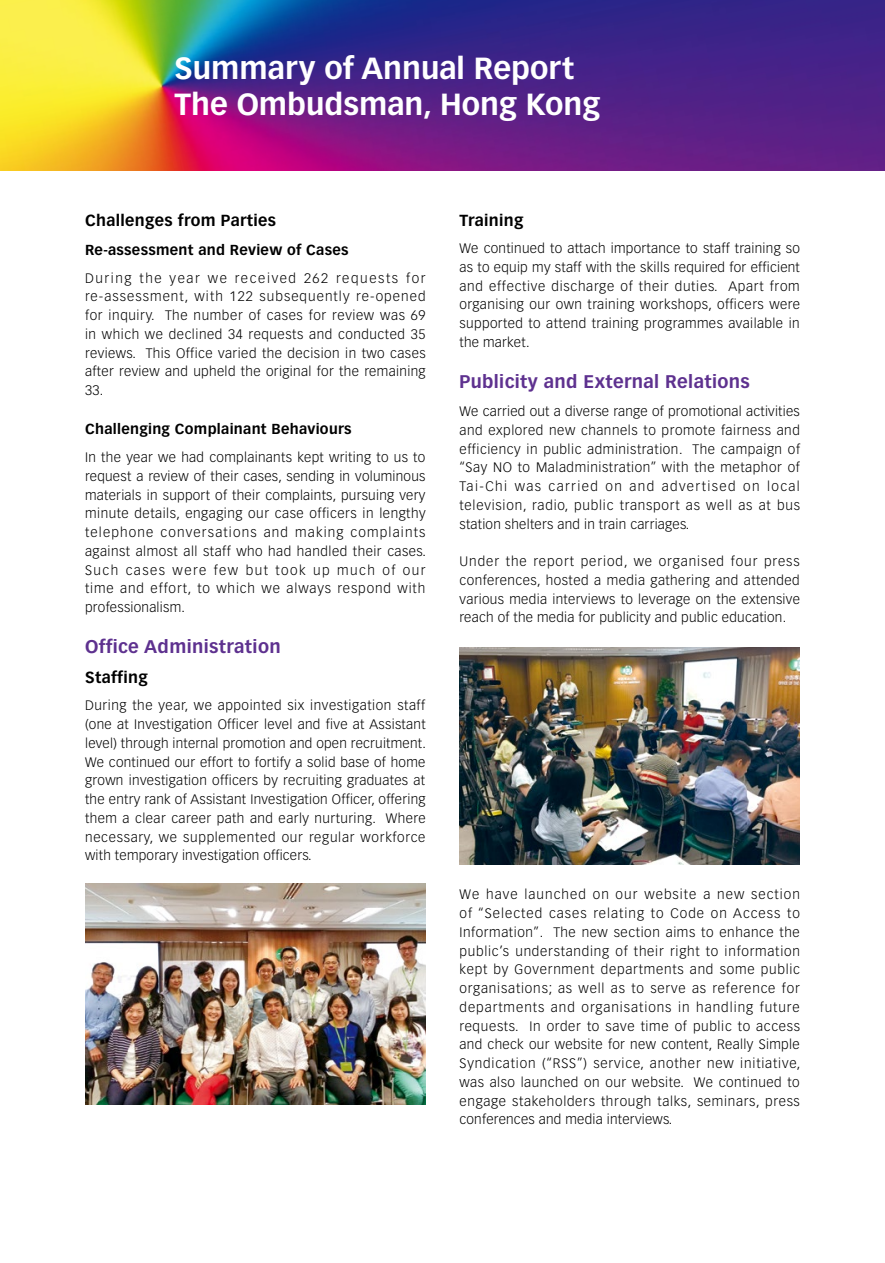
<style>
.page{position:relative;width:885px;height:1263px;background:#fff}
.page>*{position:absolute;margin:0;border:0;box-sizing:border-box;transform-origin:0 0}
.t1{font:700 30px/36px "Vectora LT Std";color:#fff}
.t2{font:700 18px "Vectora LT Std";letter-spacing:.02em;color:#5e318f}
.t3{font:700 15.75px "Vectora LT Std";letter-spacing:.02em;color:#000}
.t4{font:700 14.25px "Vectora LT Std";letter-spacing:.02em;color:#000}
.t5{font:300 13.5px/18.8px "Vectora LT Std";letter-spacing:.02em;color:#000;text-align:justify}
</style>
<div class="page">
<img style="left:85px;top:884px;width:340px;height:221px">
<img style="left:459px;top:647px;width:340px;height:217px">
<img style="left:0;top:0;width:884px;height:170px">
<h1 class="t1" style="left:174px;top:50px;width:427px">Summary of Annual Report<br>The Ombudsman, Hong Kong</h1>
<p class="t3" style="left:85px;top:211px;width:192px">Challenges from Parties</p>
<p class="t4" style="left:85px;top:241px;width:265px">Re-assessment and Review of Cases</p>
<p class="t5" style="left:85px;top:269px;width:342px">During the year we received 262 requests for re-assessment, with 122 subsequently re-opened for inquiry. The number of cases for review was 69 in which we declined 34 requests and conducted 35 reviews. This Office varied the decision in two cases after review and upheld the original for the remaining 33.</p>
<p class="t4" style="left:85px;top:421px;width:268px">Challenging Complainant Behaviours</p>
<p class="t5" style="left:85px;top:448px;width:342px">In the year we had complainants kept writing to us to request a review of their cases, sending in voluminous materials in support of their complaints, pursuing very minute details, engaging our case officers in lengthy telephone conversations and making complaints against almost all staff who had handled their cases.<br>Such cases were few but took up much of our time and effort, to which we always respond with professionalism.</p>
<h2 class="t2" style="left:85px;top:636px;width:197px">Office Administration</h2>
<p class="t3" style="left:85px;top:668px;width:64px">Staffing</p>
<p class="t5" style="left:85px;top:696px;width:342px">During the year, we appointed six investigation staff (one at Investigation Officer level and five at Assistant level) through internal promotion and open recruitment.<br>We continued our effort to fortify a solid base of home grown investigation officers by recruiting graduates at the entry rank of Assistant Investigation Officer, offering them a clear career path and early nurturing. Where necessary, we supplemented our regular workforce with temporary investigation officers.</p>
<p class="t3" style="left:459px;top:211px;width:65px">Training</p>
<p class="t5" style="left:459px;top:239px;width:342px">We continued to attach importance to staff training so as to equip my staff with the skills required for efficient and effective discharge of their duties. Apart from organising our own training workshops, officers were supported to attend training programmes available in the market.</p>
<h2 class="t2" style="left:459px;top:371px;width:292px">Publicity and External Relations</h2>
<p class="t5" style="left:459px;top:402px;width:342px">We carried out a diverse range of promotional activities and explored new channels to promote fairness and efficiency in public administration. The campaign of “Say NO to Maladministration” with the metaphor of Tai-Chi was carried on and advertised on local television, radio, public transport as well as at bus station shelters and in train carriages.</p>
<p class="t5" style="left:459px;top:552px;width:342px">Under the report period, we organised four press conferences, hosted a media gathering and attended various media interviews to leverage on the extensive reach of the media for publicity and public education.</p>
<p class="t5" style="left:459px;top:885px;width:342px">We have launched on our website a new section of “Selected cases relating to Code on Access to Information”. The new section aims to enhance the public’s understanding of their right to information kept by Government departments and some public organisations; as well as to serve as reference for departments and organisations in handling future requests. In order to save time of public to access and check our website for new content, Really Simple Syndication (“RSS”) service, another new initiative, was also launched on our website. We continued to engage stakeholders through talks, seminars, press conferences and media interviews.</p>
</div>
